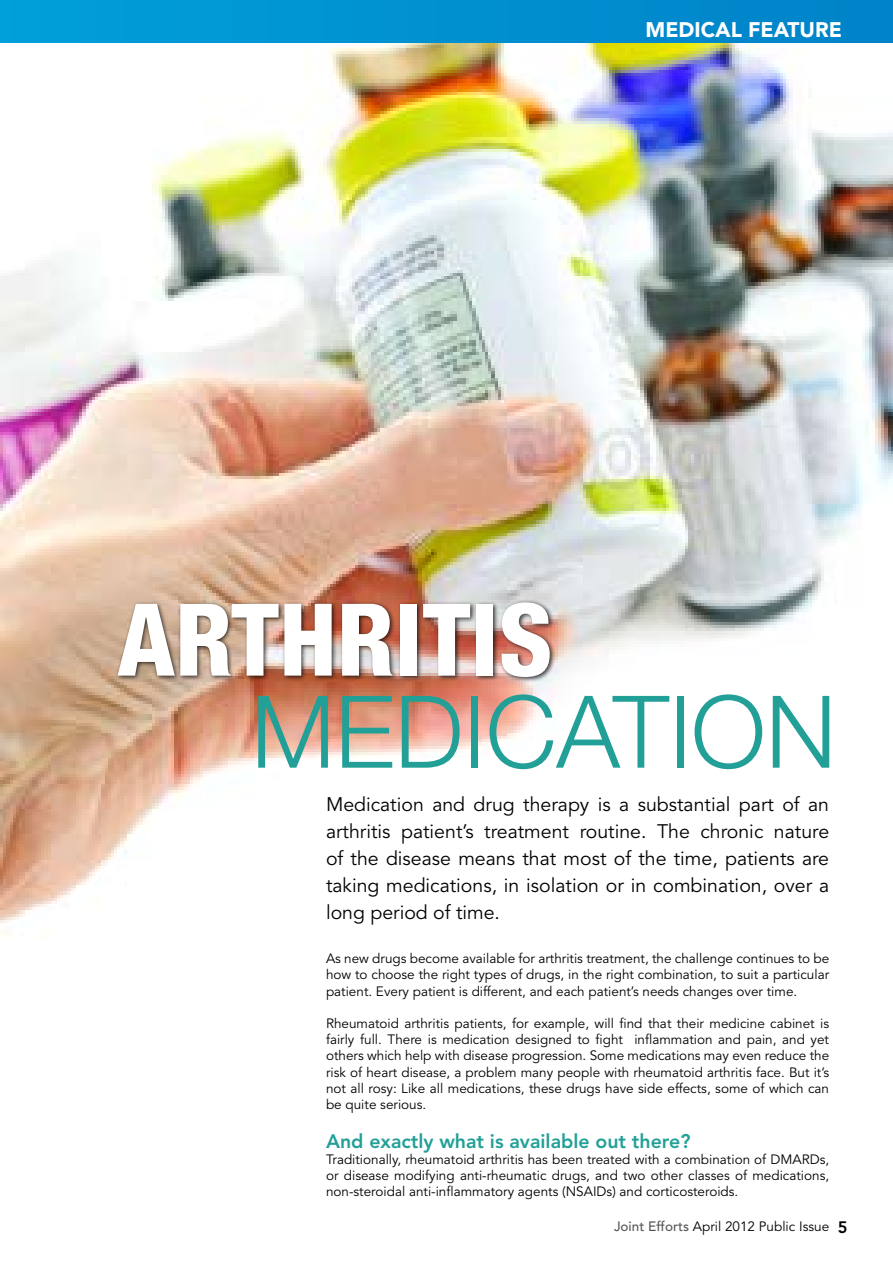
<style>
.page{position:relative;width:893px;height:1263px;background:#fff}
.page>*{position:absolute;margin:0;border:0;box-sizing:border-box;transform-origin:0 0}
.t1{font:300 100.5px "Helvetica Neue LT Std";color:#22a098}
.t2{font:800 condensed 100.5px "Helvetica Neue LT Std";color:#fff}
.t3{font:900 21px "Avenir LT Std";color:#fff}
.t4{font:19.5px/27px "Avenir LT Std";color:#000;text-align:justify}
.t5{font:800 19.5px "Avenir LT Std";color:#22a098}
.t6{font:13.5px/16.2px "Avenir LT Std";color:#000;text-align:justify}
.s1{font-weight:500;color:#58585a}
.s2{font-weight:800;font-size:16.5px}
</style>
<div class="page">
<img style="left:0;top:43px;width:893px;height:893px">
<div style="left:115px;top:599px;width:576px;height:141px;background:#000;opacity:.75"></div>
<div style="left:0;top:0;width:893px;height:43px;background:linear-gradient(to right,#009fd9,#0082c8)"></div>
<h2 class="t3" style="left:645px;top:17px;width:129px">MEDICAL FEAT</h2>
<h2 class="t3" style="left:799px;top:17px;width:29px">URE</h2>
<h1 class="t2" style="left:117px;top:578px;width:392px">ARTHRITIS</h1>
<h1 class="t1" style="left:251px;top:670px;width:587px">MEDICATION</h1>
<p class="t4" style="left:326px;top:791px;width:505px">Medication and drug therapy is a substantial part of an arthritis patient’s treatment routine. The chronic nature of the disease means that most of the time, patients are taking medications, in isolation or in combination, over a long period of time.</p>
<p class="t6" style="left:326px;top:951px;width:505px">As new drugs become available for arthritis treatment, the challenge continues to be how to choose the right types of drugs, in the right combination, to suit a particular patient. Every patient is different, and each patient’s needs changes over time.</p>
<p class="t6" style="left:326px;top:1015px;width:505px">Rheumatoid arthritis patients, for example, will find that their medicine cabinet is fairly full. There is medication designed to fight inflammation and pain, and yet others which help with disease progression. Some medications may even reduce the risk of heart disease, a problem many people with rheumatoid arthritis face. But it’s not all rosy: Like all medications, these drugs have side effects, some of which can be quite serious.</p>
<h3 class="t5" style="left:326px;top:1129px;width:366px">And exactly what is available out there?</h3>
<p class="t6" style="left:326px;top:1151px;width:505px">Traditionally, rheumatoid arthritis has been treated with a combination of DMARDs, or disease modifying anti-rheumatic drugs, and two other classes of medications, non-steroidal anti-inflammatory agents (NSAIDs) and corticosteroids.</p>
<p class="t6" style="left:614px;top:1218px;width:235px"><span class="s1">Joint Efforts</span> April 2012 Public Issue <span class="s2">5</span></p>
</div>
